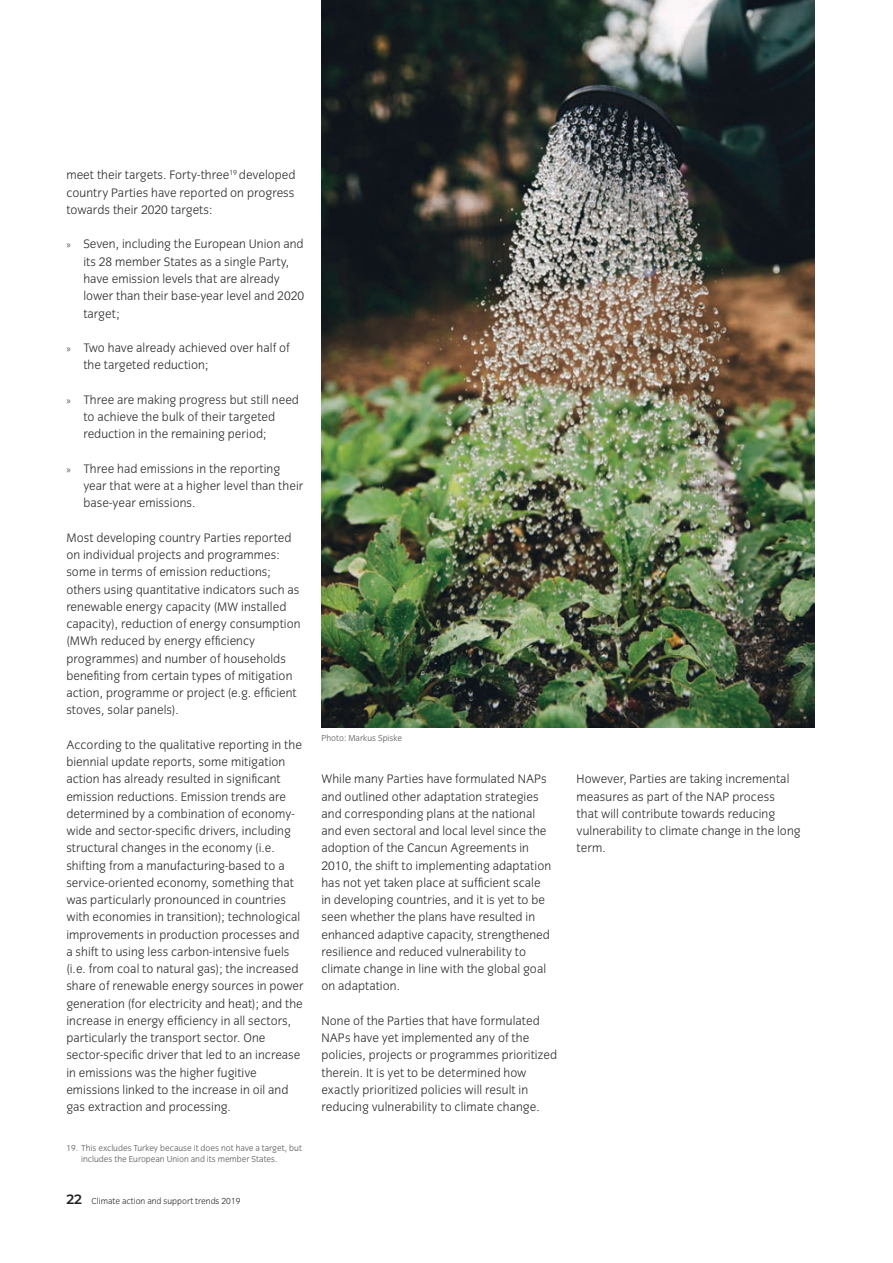
<style>
.page{position:relative;width:893px;height:1263px;background:#fff}
.page>*{position:absolute;margin:0;border:0;box-sizing:border-box;transform-origin:0 0}
.t1{font:300 12.75px/17.2px "Congress Sans";letter-spacing:.005em;color:#2e2b2c}
.t2{font:300 9px/10.8px "Congress Sans";color:#57585a}
.t3{font:300 9px "Congress Sans";color:#2e2b2c}
.s1{font-family:"Myriad Pro";font-weight:400;font-size:10.5px;color:#57585a}
.s2{font-family:"Montserrat";font-weight:600;font-size:13.5px;color:#231f20}
</style>
<div class="page">
<img style="left:321px;top:0;width:494px;height:727px">
<p class="t1" style="left:66px;top:167px;width:231px;text-align:justify">meet their targets. Forty-three<sup>19</sup> developed country Parties have reported on progress towards their 2020 targets:</p>
<p class="t1" style="left:83px;top:236px;width:222px;text-indent:-17px"><span class="s1">»</span> Seven, including the European Union and its 28 member States as a single Party, have emission levels that are already lower than their base-year level and 2020 target;</p>
<p class="t1" style="left:83px;top:339px;width:208px;text-indent:-17px"><span class="s1">»</span> Two have already achieved over half of the targeted reduction;</p>
<p class="t1" style="left:83px;top:391px;width:217px;text-indent:-17px"><span class="s1">»</span> Three are making progress but still need to achieve the bulk of their targeted reduction in the remaining period;</p>
<p class="t1" style="left:83px;top:460px;width:221px;text-indent:-17px"><span class="s1">»</span> Three had emissions in the reporting year that were at a higher level than their base-year emissions.</p>
<p class="t1" style="left:66px;top:529px;width:236px">Most developing country Parties reported on individual projects and programmes: some in terms of emission reductions; others using quantitative indicators such as renewable energy capacity (MW installed capacity), reduction of energy consumption (MWh reduced by energy efficiency programmes) and number of households benefiting from certain types of mitigation action, programme or project (e.g. efficient stoves, solar panels).</p>
<p class="t1" style="left:66px;top:736px;width:239px">According to the qualitative reporting in the biennial update reports, some mitigation action has already resulted in significant emission reductions. Emission trends are determined by a combination of economy&shy;wide and sector-specific drivers, including structural changes in the economy (i.e. shifting from a manufacturing-based to a service-oriented economy, something that was particularly pronounced in countries with economies in transition); technological improvements in production processes and a shift to using less carbon-intensive fuels (i.e. from coal to natural gas); the increased share of renewable energy sources in power generation (for electricity and heat); and the increase in energy efficiency in all sectors, particularly the transport sector. One sector-specific driver that led to an increase in emissions was the higher fugitive emissions linked to the increase in oil and gas extraction and processing.</p>
<p class="t2" style="left:81px;top:1143px;width:222px;text-indent:-15px">19. This excludes Turkey because it does not have a target, but includes the European Union and its member States.</p>
<p class="t3" style="left:66px;top:1196px;width:176px"><span class="s2">22</span> Climate action and support trends 2019</p>
<p class="t2" style="left:321px;top:733px;width:82px">Photo: Markus Spiske</p>
<p class="t1" style="left:321px;top:770px;width:231px">While many Parties have formulated NAPs and outlined other adaptation strategies and corresponding plans at the national and even sectoral and local level since the adoption of the Cancun Agreements in 2010, the shift to implementing adaptation has not yet taken place at sufficient scale in developing countries, and it is yet to be seen whether the plans have resulted in enhanced adaptive capacity, strengthened resilience and reduced vulnerability to climate change in line with the global goal on adaptation.</p>
<p class="t1" style="left:321px;top:1012px;width:237px">None of the Parties that have formulated NAPs have yet implemented any of the policies, projects or programmes prioritized therein. It is yet to be determined how exactly prioritized policies will result in reducing vulnerability to climate change.</p>
<p class="t1" style="left:577px;top:770px;width:226px">However, Parties are taking incremental measures as part of the NAP process<br>that will contribute towards reducing vulnerability to climate change in the long term.</p>
</div>
